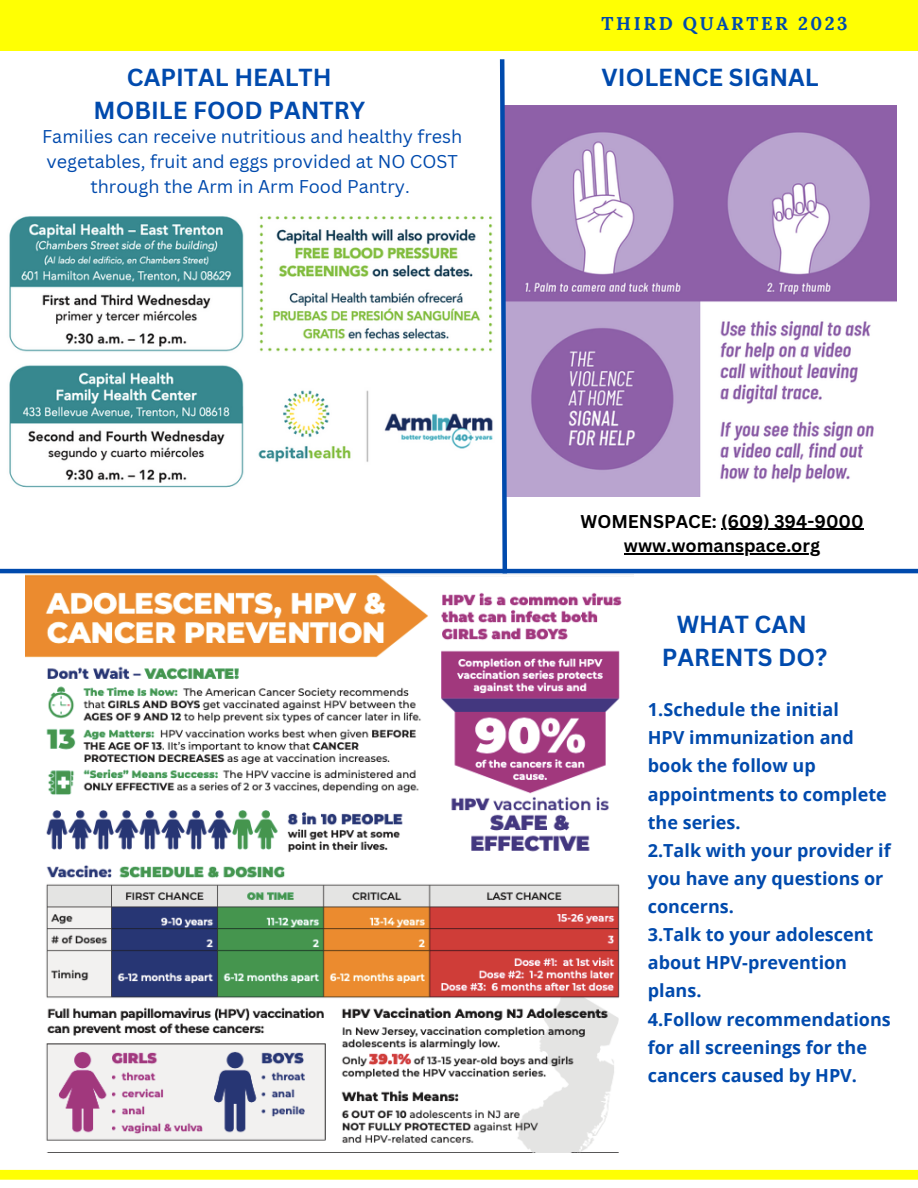
<style>
.page{position:relative;width:918px;height:1188px;background:#fff}
.page>*{position:absolute;margin:0;border:0;box-sizing:border-box;transform-origin:0 0}
.t1{font:700 24px "Canva Sans";color:#004aad}
.t2{font:700 18.45px "Lora";letter-spacing:.14em;color:#004aad}
.t3{font:700 18px/28.2px "Open Sans";color:#004aad}
.t4{font:18px/24.8px "Canva Sans";color:#004aad;text-align:center}
.t5{font:700 18px "Canva Sans";color:#000}
</style>
<div class="page">
<div style="left:0;top:0;width:918px;height:51px;background:#ffff03"></div>
<svg style="left:0;top:1170px;width:918px;height:10px;background:#ffff0a"></svg>
<img style="left:9px;top:216px;width:484px;height:272px">
<hr style="left:721px;top:529px;width:143px;height:1px;background:#000">
<hr style="left:624px;top:554px;width:196px;height:1px;background:#000">
<img style="left:509px;top:105px;width:387px;height:392px">
<svg style="left:498px;top:59px;width:11px;height:515px"></svg>
<hr style="left:0;top:569px;width:918px;height:4px;background:#004aad">
<img style="left:26px;top:574px;width:607px;height:579px">
<p class="t1" style="left:127px;top:61px;width:206px">CAPITAL HEALTH</p>
<p class="t1" style="left:94px;top:93px;width:273px">MOBILE FOOD PANTRY</p>
<p class="t4" style="left:42px;top:124px;width:422px">Families can receive nutritious and healthy fresh vegetables, fruit and eggs provided at NO COST through the Arm in Arm Food Pantry.</p>
<p class="t2" style="left:602px;top:11px;width:248px">THIRD QUARTER 2023</p>
<p class="t1" style="left:602px;top:61px;width:219px">VIOLENCE SIGNAL</p>
<p class="t5" style="left:581px;top:509px;width:285px">WOMENSPACE: (609) 394-9000</p>
<p class="t5" style="left:624px;top:533px;width:198px">www.womanspace.org</p>
<p class="t1" style="left:677px;top:608px;width:132px">WHAT CAN</p>
<p class="t1" style="left:662px;top:640px;width:167px">PARENTS DO?</p>
<p class="t3" style="left:648px;top:695px;width:193px">1.Schedule the initial</p>
<p class="t3" style="left:648px;top:723px;width:241px">HPV immunization and book the follow up appointments to complete the series.</p>
<p class="t3" style="left:648px;top:836px;width:244px">2.Talk with your provider if you have any questions or concerns.</p>
<p class="t3" style="left:648px;top:920px;width:227px">3.Talk to your adolescent about HPV-prevention plans.</p>
<p class="t3" style="left:648px;top:1005px;width:244px">4.Follow recommendations for all screenings for the cancers caused by HPV.</p>
</div>
